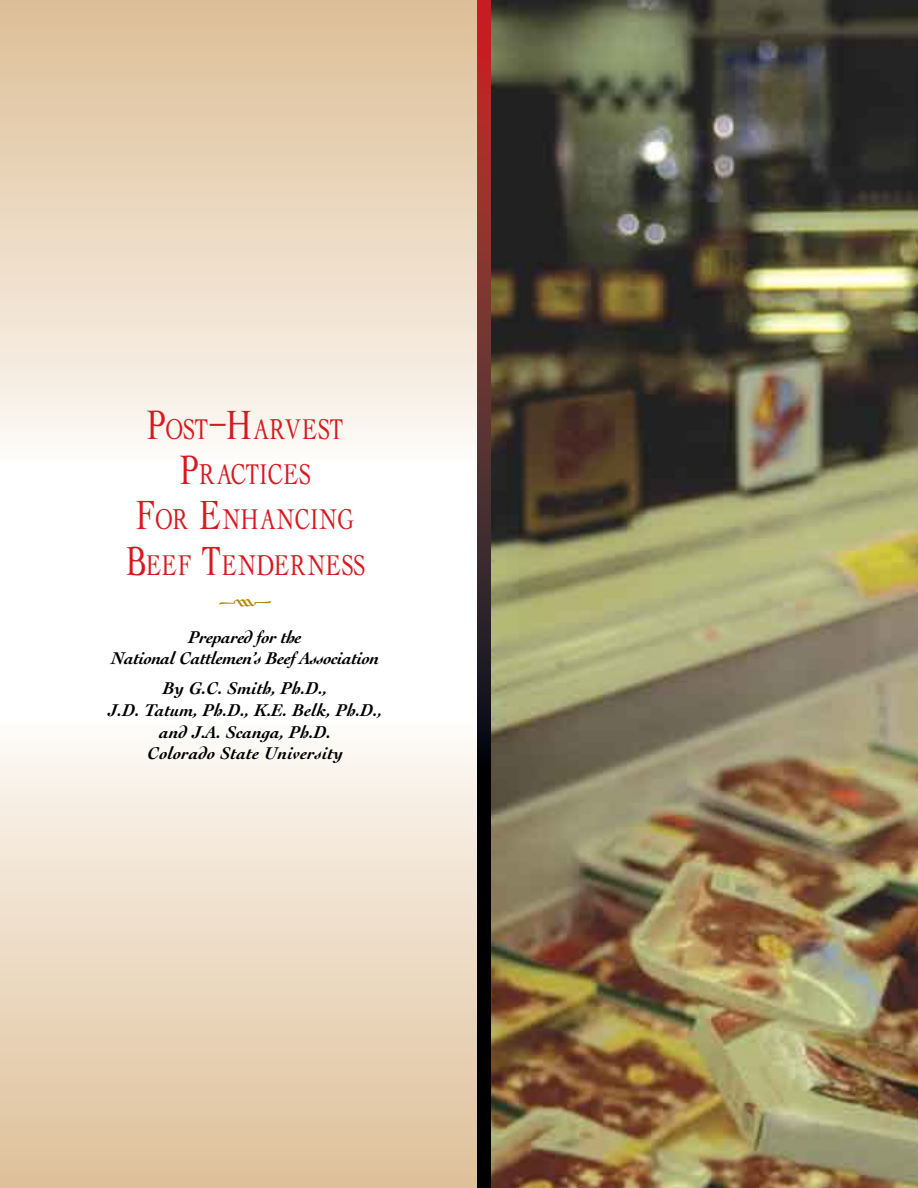
<style>
.page{position:relative;width:918px;height:1188px;background:#fff}
.page>*{position:absolute;margin:0;border:0;box-sizing:border-box;transform-origin:0 0}
.t1{font:33px "Type Embellishments One Let Plain";color:#b38708}
.t2{font:29.4px/45.5px "Albatross";letter-spacing:.015em;color:#d71920;text-align:center}
.t3{font:italic 700 18px/21.5px "Cochin";color:#000;text-align:center}
.t4{font:italic 700 18px/21px "Cochin";letter-spacing:-.02em;color:#000;text-align:center}
.s1{font-size:42px}
</style>
<div class="page">
<div style="left:0;top:718px;width:918px;height:470px;background:linear-gradient(to bottom,#fdfaf7,#debf98)"></div>
<div style="left:0;top:0;width:917px;height:461px;background:linear-gradient(to bottom,#ddbe95,#fcf9f5)"></div>
<img style="left:490px;top:0;width:428px;height:1188px">
<svg style="left:477px;top:0;width:13px;height:1188px;background:#431a1a"></svg>
<h2 class="t2" style="left:126px;top:407px;width:240px"><span class="s1">P</span>OST<span class="s1">-H</span>ARVEST<br><span class="s1">P</span>RACTICES<br><span class="s1">F</span>OR <span class="s1">E</span>NHANCING<br><span class="s1">B</span>EEF <span class="s1">T</span>ENDERNESS</h2>
<h1 class="t1" style="left:218px;top:590px;width:56px">k</h1>
<p class="t4" style="left:111px;top:626px;width:269px">Prepared for the<br>National Cattlemen’s Beef Association</p>
<p class="t3" style="left:108px;top:678px;width:276px">By G.C. Smith, Ph.D.,<br>J.D. Tatum, Ph.D., K.E. Belk, Ph.D., and J.A. Scanga, Ph.D.<br>Colorado State University</p>
</div>
